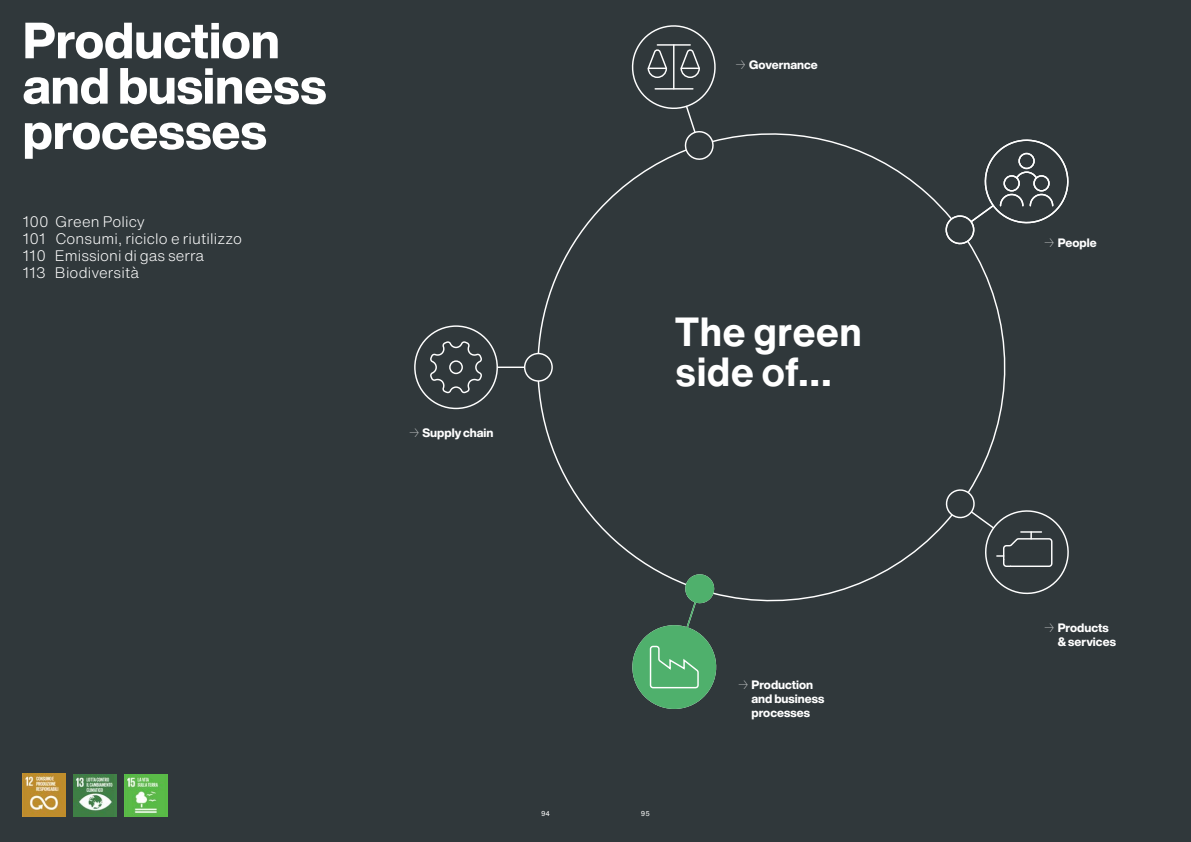
<style>
.page{position:relative;width:1191px;height:842px;background:#30383b}
.page>*{position:absolute;margin:0;border:0;box-sizing:border-box;transform-origin:0 0}
.t1{font:800 50px/45.4px "Helvetica Now Display";color:#fff}
.t2{font:700 40px/40px "Helvetica Now Text";color:#fff}
.t3{font:300 15px/17px "Helvetica Now Text";letter-spacing:.01em;color:#fff}
.t4{font:800 12px/14.2px "Helvetica Now Display";color:#fff}
.t5{font:7px "Helvetica Now Text";color:#fff}
.s1{font-weight:100}
</style>
<div class="page">
<img style="left:23px;top:774px;width:42px;height:42px">
<img style="left:74px;top:774px;width:42px;height:42px">
<img style="left:125px;top:774px;width:42px;height:42px">
<div style="left:524px;top:353px;width:29px;height:29px;border:1px solid #fff;border-radius:50%"></div>
<svg style="left:498px;top:367px;width:26px;height:1px"></svg>
<svg style="left:430px;top:341px;width:52px;height:53px"></svg>
<svg style="left:537px;top:25px;width:532px;height:684px"></svg>
<h1 class="t1" style="left:23px;top:18px;width:305px">Production and business processes</h1>
<p class="t3" style="left:23px;top:212px;width:221px">100 Green Policy<br>101 Consumi, riciclo e riutilizzo<br>110 Emissioni di gas serra<br>113 Biodiversità</p>
<p class="t4" style="left:408px;top:425px;width:87px"><span class="s1">→</span> Supply chain</p>
<p class="t4" style="left:735px;top:58px;width:84px"><span class="s1">→</span> Governance</p>
<h2 class="t2" style="left:675px;top:311px;width:189px">The green side of...</h2>
<p class="t5" style="left:541px;top:809px;width:10px">94</p>
<p class="t5" style="left:641px;top:809px;width:10px">95</p>
<p class="t4" style="left:751px;top:678px;width:74px;text-indent:-14px"><span class="s1">→</span> Production and business processes</p>
<p class="t4" style="left:1043px;top:235px;width:55px"><span class="s1">→</span> People</p>
<p class="t4" style="left:1057px;top:621px;width:60px;text-indent:-14px"><span class="s1">→</span> Products &amp; services</p>
</div>
